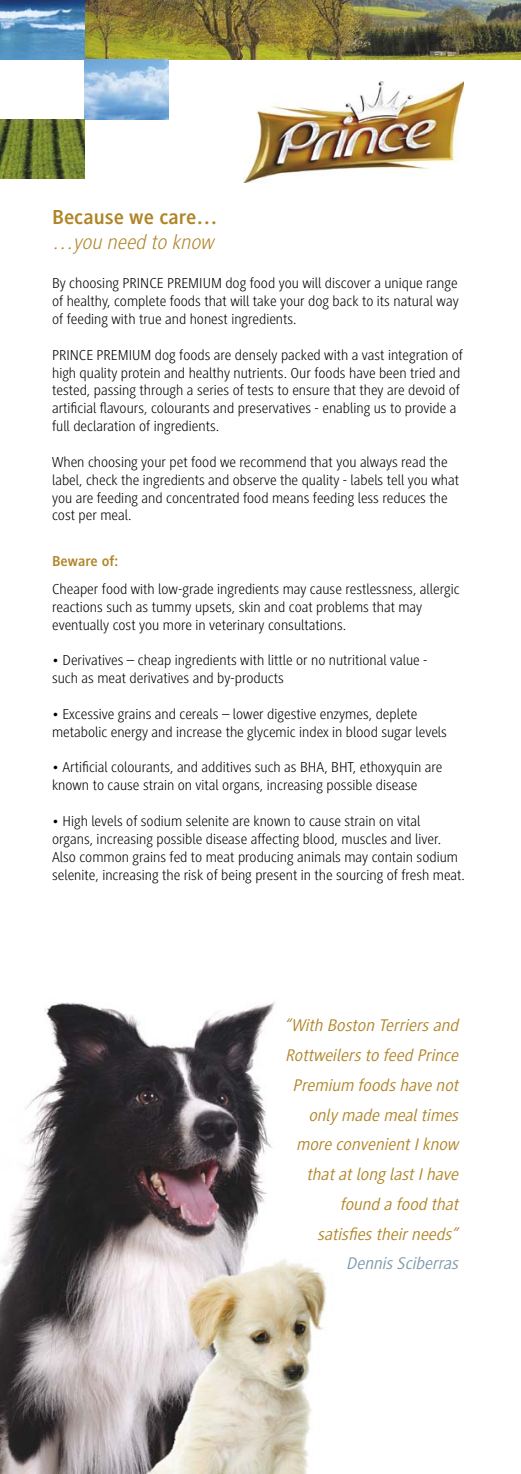
<style>
.page{position:relative;width:521px;height:1474px;background:#fff}
.page>*{position:absolute;margin:0;border:0;box-sizing:border-box;transform-origin:0 0}
.t1{font:700 21px "Generis Sans Com";color:#b08528}
.t2{font:italic 300 21px "Generis Sans Com";color:#b08528}
.t3{font:italic 17.5px/29.8px "Generis Sans Com";color:#b08528;text-align:right}
.t4{font:italic 17.5px "Generis Sans Com";color:#7d98a9}
.t5{font:300 14.88px/17.8px "Generis Sans Com";color:#000}
.t6{font:700 14.88px "Generis Sans Com";color:#b08528}
</style>
<div class="page">
<img style="left:0;top:1002px;width:326px;height:471px">
<img style="left:84px;top:0;width:437px;height:60px">
<img style="left:84px;top:60px;width:85px;height:59px">
<svg style="left:0;top:0;width:84px;height:60px;background:#5e92bd"></svg>
<img style="left:0;top:119px;width:84px;height:60px">
<img style="left:244px;top:82px;width:219px;height:101px">
<h1 class="t1" style="left:52px;top:209px;width:167px">Because we care…</h1>
<h1 class="t2" style="left:52px;top:234px;width:167px">…you need to know</h1>
<p class="t5" style="left:52px;top:276px;width:408px;text-align:justify">By choosing PRINCE PREMIUM dog food you will discover a unique range of healthy, complete foods that will take your dog back to its natural way of feeding with true and honest ingredients.</p>
<p class="t5" style="left:52px;top:347px;width:412px">PRINCE PREMIUM dog foods are densely packed with a vast integration of high quality protein and healthy nutrients. Our foods have been tried and tested, passing through a series of tests to ensure that they are devoid of artificial flavours, colourants and preservatives - enabling us to provide a full declaration of ingredients.</p>
<p class="t5" style="left:52px;top:454px;width:408px">When choosing your pet food we recommend that you always read the label, check the ingredients and observe the quality - labels tell you what you are feeding and concentrated food means feeding less reduces the cost per meal.</p>
<p class="t6" style="left:52px;top:555px;width:68px">Beware of:</p>
<p class="t5" style="left:52px;top:581px;width:409px">Cheaper food with low-grade ingredients may cause restlessness, allergic reactions such as tummy upsets, skin and coat problems that may eventually cost you more in veterinary consultations.</p>
<p class="t5" style="left:52px;top:652px;width:377px">• Derivatives – cheap ingredients with little or no nutritional value - such as meat derivatives and by-products</p>
<p class="t5" style="left:52px;top:706px;width:396px">• Excessive grains and cereals – lower digestive enzymes, deplete metabolic energy and increase the glycemic index in blood sugar levels</p>
<p class="t5" style="left:52px;top:760px;width:392px">• Artificial colourants, and additives such as BHA, BHT, ethoxyquin are known to cause strain on vital organs, increasing possible disease</p>
<p class="t5" style="left:52px;top:813px;width:414px">• High levels of sodium selenite are known to cause strain on vital organs, increasing possible disease affecting blood, muscles and liver.<br>Also common grains fed to meat producing animals may contain sodium selenite, increasing the risk of being present in the sourcing of fresh meat.</p>
<p class="t3" style="left:284px;top:1012px;width:179px">“With Boston Terriers and<br>Rottweilers to feed Prince<br>Premium foods have not only made meal times more convenient I know that at long last I have found a food that satisfies their needs”</p>
<p class="t4" style="left:346px;top:1256px;width:117px">Dennis Sciberras</p>
</div>
